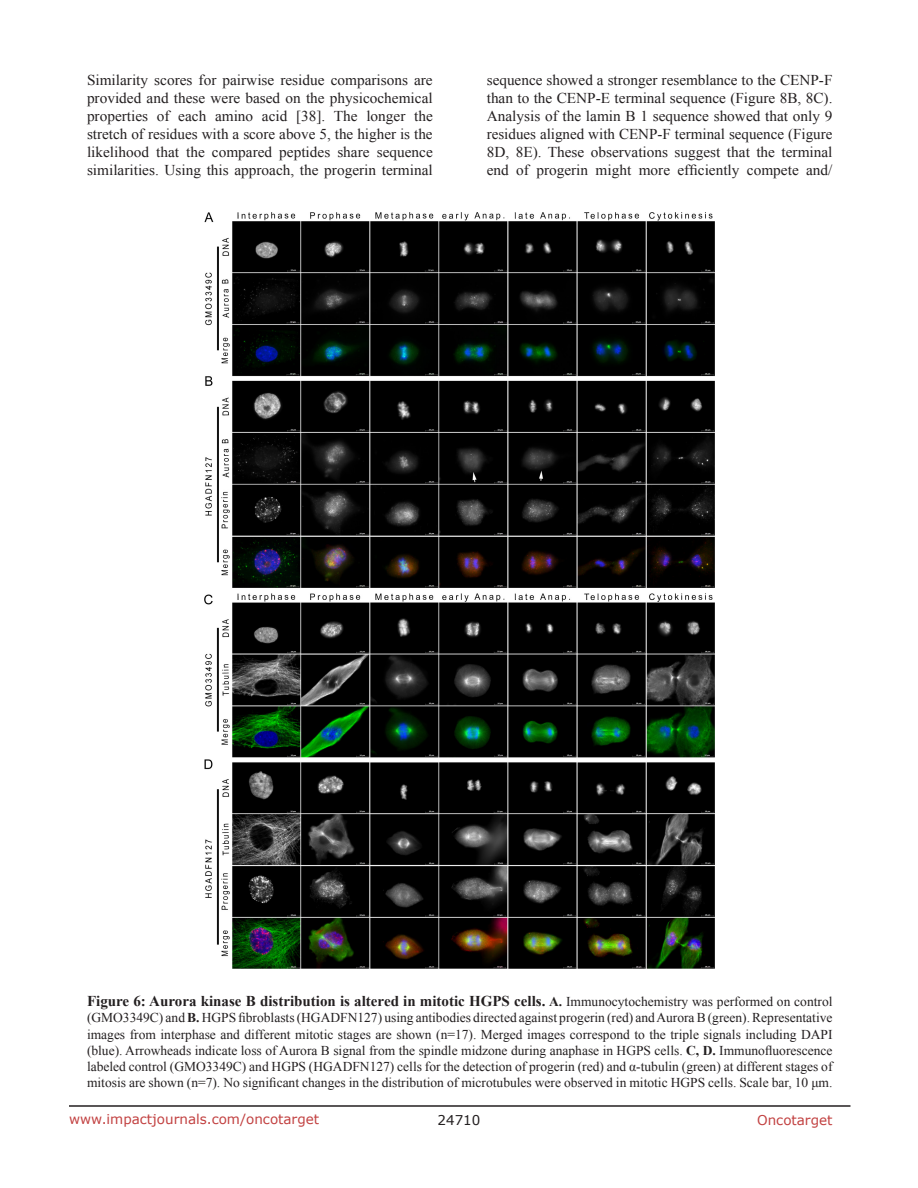
<style>
.page{position:relative;width:918px;height:1188px;background:#fff}
.page>*{position:absolute;margin:0;border:0;box-sizing:border-box;transform-origin:0 0}
.BodyText{font:15px/18px "Times New Roman";color:#231f20;text-align:justify}
.figuretext{font:700 15px "Times New Roman";color:#231f20}
.figuretext-2{font:13.5px/16.2px "Times New Roman";color:#231f20;text-align:justify}
.t1{font:13.5px "Verdana";color:#c24141}
.t2{font:13.5px "Verdana";color:#231f20}
.s1{font-size:13.5px}
.s2{font-weight:400;font-size:13.5px}
.s3{font-weight:700}
</style>
<div class="page">
<hr style="left:69px;top:1105px;width:781px;height:2px;background:#231f20">
<img style="left:205px;top:213px;width:510px;height:756px">
<p class="BodyText" style="left:87px;top:71px;width:347px">Similarity scores for pairwise residue comparisons are provided and these were based on the physicochemical properties of each amino acid [38]. The longer the stretch of residues with a score above 5, the higher is the likelihood that the compared peptides share sequence similarities. Using this approach, the progerin terminal</p>
<p class="BodyText" style="left:487px;top:71px;width:347px">sequence showed a stronger resemblance to the CENP-F than to the CENP-E terminal sequence (Figure 8B, 8C).<br>Analysis of the lamin B 1 sequence showed that only 9 residues aligned with CENP-F terminal sequence (Figure 8D, 8E). These observations suggest that the terminal end of progerin might more efficiently compete and/</p>
<p class="figuretext" style="left:87px;top:991px;width:747px">Figure 6: Aurora kinase B distribution is altered in mitotic HGPS cells. <span class="s1">A.</span> <span class="s2">Immunocytochemistry was performed on control</span></p>
<p class="figuretext-2" style="left:87px;top:1010px;width:747px">(GMO3349C) and <span class="s3">B.</span> HGPS fibroblasts (HGADFN127) using antibodies directed against progerin (red) and Aurora B (green). Representative images from interphase and different mitotic stages are shown (n=17). Merged images correspond to the triple signals including DAPI (blue). Arrowheads indicate loss of Aurora B signal from the spindle midzone during anaphase in HGPS cells. <span class="s3">C, D.</span> Immunofluorescence labeled control (GMO3349C) and HGPS (HGADFN127) cells for the detection of progerin (red) and α-tubulin (green) at different stages of mitosis are shown (n=7). No significant changes in the distribution of microtubules were observed in mitotic HGPS cells. Scale bar, 10 μm.</p>
<p class="t1" style="left:69px;top:1110px;width:252px">www.impactjournals.com/oncotarget</p>
<p class="t2" style="left:438px;top:1111px;width:44px">24710</p>
<p class="t1" style="left:757px;top:1111px;width:77px">Oncotarget</p>
</div>
